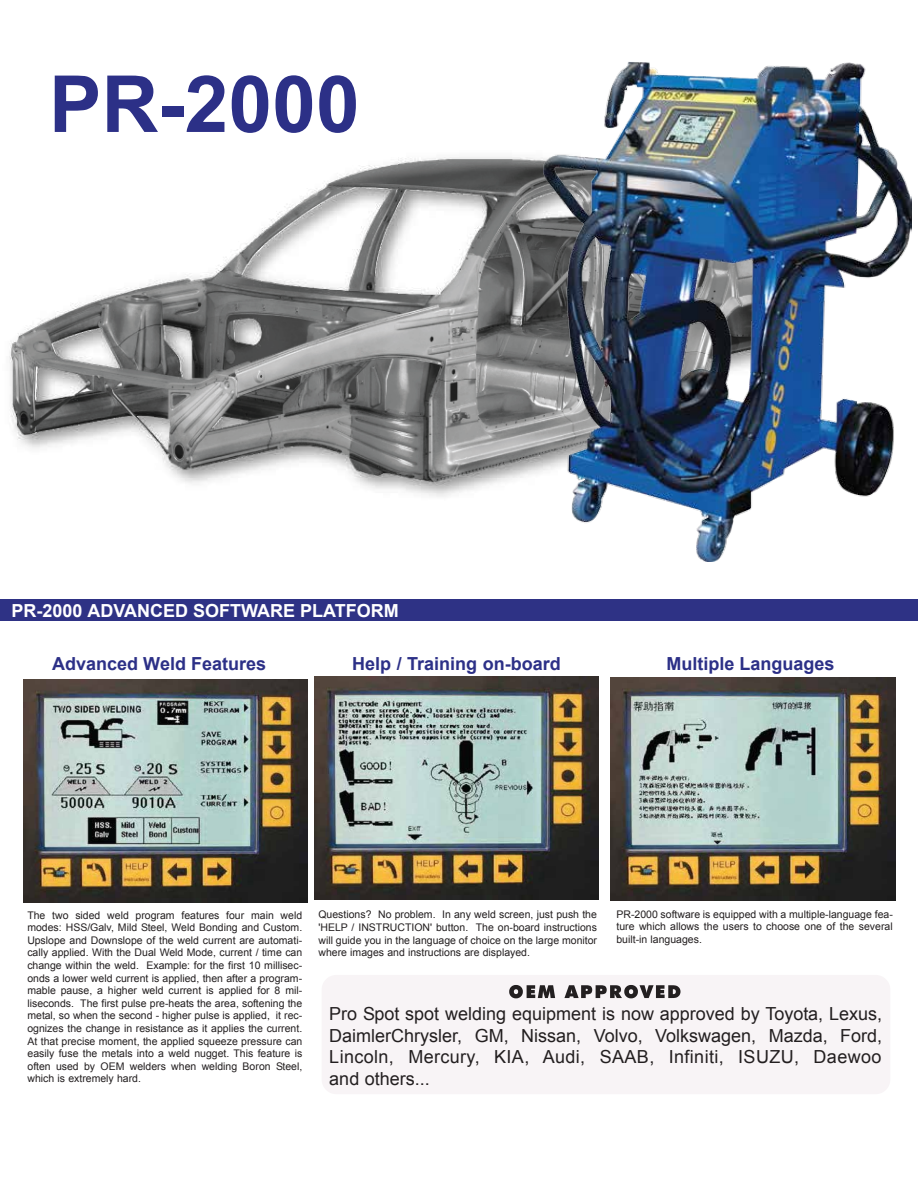
<style>
.page{position:relative;width:918px;height:1188px;background:#fff}
.page>*{position:absolute;margin:0;border:0;box-sizing:border-box;transform-origin:0 0}
.t1{font:700 78.75px "Arial";color:#2c3087}
.t2{font:18px/21.6px "Arial";letter-spacing:.02em;color:#231f20;text-align:justify}
.t3{font:700 18px "Arial";color:#2c3087}
.t4{font:700 18px "Arial";color:#fff}
.t5{font:10.5px/12.6px "Arial";color:#231f20;text-align:justify}
</style>
<div class="page">
<div style="left:322px;top:975px;width:568px;height:119px;background:#f8f4f6;border-radius:15px"></div>
<div style="left:1px;top:599px;width:917px;height:22px;background:#2e3285"></div>
<img style="left:23px;top:679px;width:285px;height:224px">
<img style="left:314px;top:676px;width:285px;height:224px">
<img style="left:611px;top:677px;width:284px;height:224px">
<svg style="left:509px;top:985px;width:172px;height:13px"></svg>
<img style="left:9px;top:157px;width:534px;height:340px">
<img style="left:543px;top:61px;width:369px;height:500px">
<h1 class="t1" style="left:49px;top:52px;width:312px">PR-2000</h1>
<h2 class="t4" style="left:12px;top:599px;width:389px">PR-2000 ADVANCED SOFTWARE PLATFORM</h2>
<h2 class="t3" style="left:52px;top:652px;width:216px">Advanced Weld Features</h2>
<h2 class="t3" style="left:352px;top:652px;width:210px">Help / Training on-board</h2>
<h2 class="t3" style="left:667px;top:652px;width:170px">Multiple Languages</h2>
<p class="t5" style="left:27px;top:909px;width:276px">The two sided weld program features four main weld modes: HSS/Galv, Mild Steel, Weld Bonding and Custom.<br>Upslope and Downslope of the weld current are automati&shy;cally applied. With the Dual Weld Mode, current / time can change within the weld. Example: for the first 10 millisec&shy;onds a lower weld current is applied, then after a program&shy;mable pause, a higher weld current is applied for 8 mil&shy;liseconds. The first pulse pre-heats the area, softening the metal, so when the second - higher pulse is applied, it rec&shy;ognizes the change in resistance as it applies the current.<br>At that precise moment, the applied squeeze pressure can easily fuse the metals into a weld nugget. This feature is often used by OEM welders when welding Boron Steel, which is extremely hard.</p>
<p class="t5" style="left:318px;top:909px;width:280px">Questions? No problem. In any weld screen, just push the 'HELP / INSTRUCTION' button. The on-board instructions will guide you in the language of choice on the large monitor where images and instructions are displayed.</p>
<p class="t5" style="left:616px;top:908px;width:278px">PR-2000 software is equipped with a multiple-language fea&shy;ture which allows the users to choose one of the several built-in languages.</p>
<h2 class="t2" style="left:329px;top:1003px;width:554px">Pro Spot spot welding equipment is now approved by Toyota, Lexus, DaimlerChrysler, GM, Nissan, Volvo, Volkswagen, Mazda, Ford, Lincoln, Mercury, KIA, Audi, SAAB, Infiniti, ISUZU, Daewoo and others...</h2>
</div>
